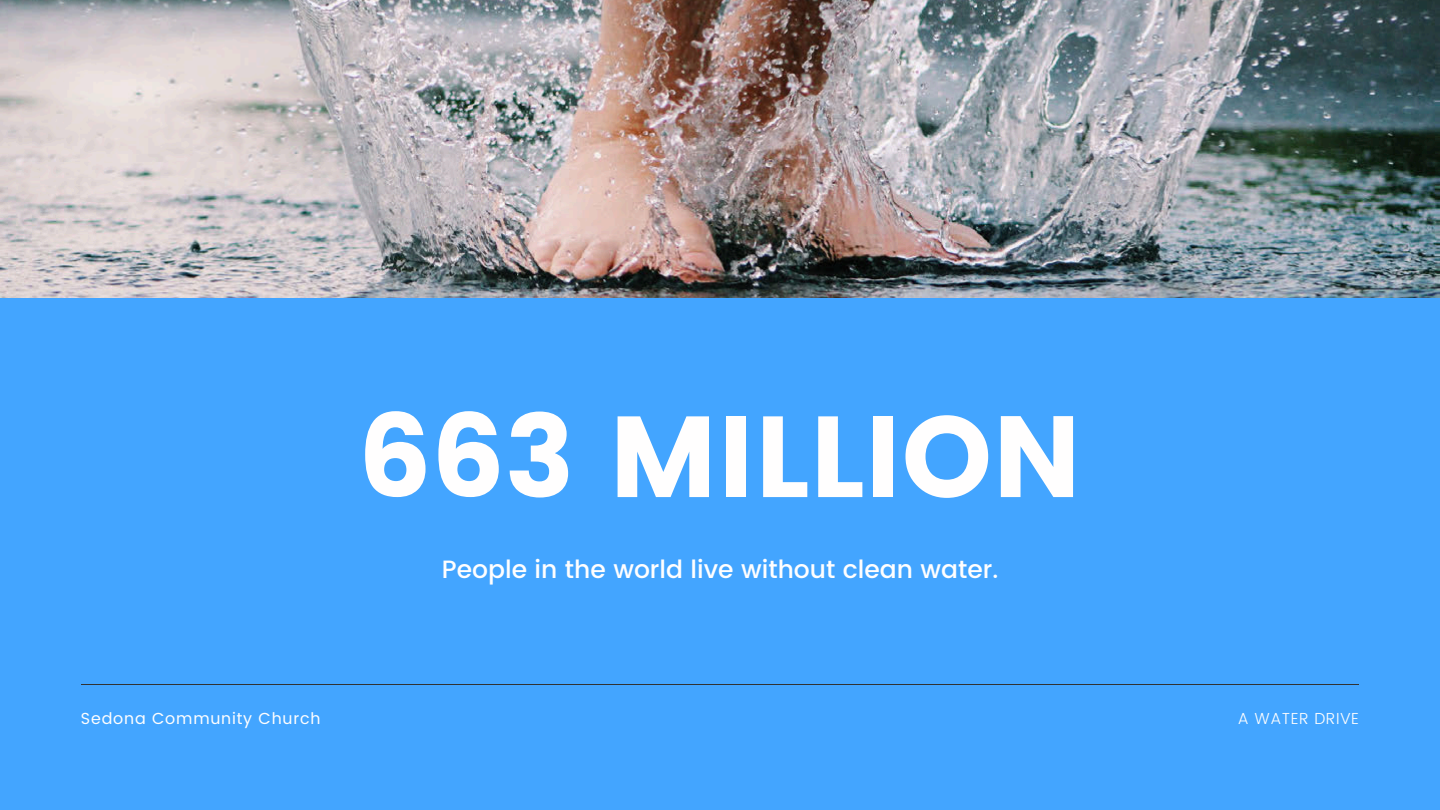
<style>
.page{position:relative;width:1440px;height:810px;background:#43a5ff}
.page>*{position:absolute;margin:0;border:0;box-sizing:border-box;transform-origin:0 0}
.t1{font:115px "Poppins";color:#fffefe}
.t2{font:500 25px "Poppins";color:#fffefe}
.t3{font:16px "Poppins";letter-spacing:.05em;color:#fffefe}
.t4{font:300 16px "Poppins";letter-spacing:.03em;color:#fffefe}
</style>
<div class="page">
<hr style="left:81px;top:684px;width:1278px;height:1px;background:#323232">
<img style="left:0;top:0;width:1440px;height:298px">
<h2 class="t1" style="left:358px;top:390px;width:725px">663 MILLION</h2>
<p class="t2" style="left:442px;top:555px;width:558px">People in the world live without clean water.</p>
<p class="t3" style="left:81px;top:709px;width:241px">Sedona Community Church</p>
<h1 class="t4" style="left:1238px;top:709px;width:123px">A WATER DRIVE</h1>
</div>
